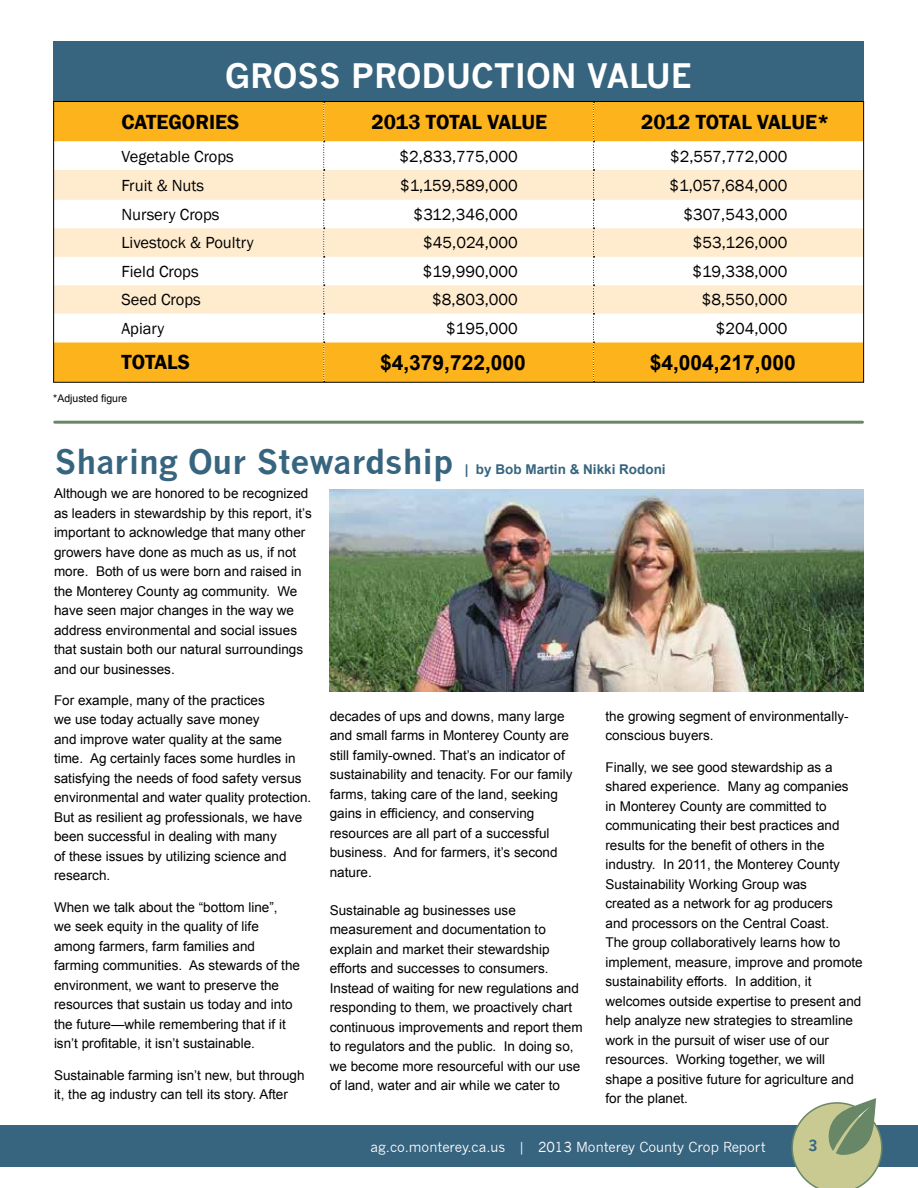
<style>
.page{position:relative;width:918px;height:1188px;background:#fff}
.page>*{position:absolute;margin:0;border:0;box-sizing:border-box;transform-origin:0 0}
.t1{font:700 33px "News Gothic";color:#37657f}
.t2{font:700 33px "News Gothic";color:#fff}
.t3{font:600 21px "Franklin Gothic";color:#000}
.t4{font:700 21px "Arial";color:#000}
.t5{font:16.5px "Franklin Gothic";color:#000}
.t6{font:700 15px "News Gothic";color:#37657f}
.t7{font:13.5px/19.5px "Arial";color:#000}
.t8{font:13.5px "News Gothic";color:#fff}
.t9{font:700 13.5px "Arial";color:#37657f}
.t10{font:10.5px "Arial";color:#000}
</style>
<div class="page">
<div style="left:53px;top:41px;width:811px;height:60px;background:#37657f"></div>
<div style="left:0;top:1125px;width:918px;height:42px;background:#37657f"></div>
<svg style="left:791px;top:1098px;width:92px;height:90px"></svg>
<svg style="left:55px;top:103px;width:807px;height:278px"></svg>
<img style="left:330px;top:490px;width:533px;height:202px">
<hr style="left:55px;top:421px;width:807px;height:3px;background:#688766">
<h1 class="t2" style="left:225px;top:56px;width:468px">GROSS PRODUCTION VALUE</h1>
<h2 class="t3" style="left:122px;top:109px;width:119px">CATEGORIES</h2>
<h2 class="t3" style="left:371px;top:109px;width:177px">2013 TOTAL VALUE</h2>
<h2 class="t3" style="left:641px;top:109px;width:190px">2012 TOTAL VALUE*</h2>
<p class="t5" style="left:122px;top:146px;width:114px">Vegetable Crops</p>
<p class="t5" style="left:400px;top:146px;width:120px">$2,833,775,000</p>
<p class="t5" style="left:670px;top:146px;width:119px">$2,557,772,000</p>
<p class="t5" style="left:121px;top:175px;width:84px">Fruit &amp; Nuts</p>
<p class="t5" style="left:400px;top:175px;width:119px">$1,159,589,000</p>
<p class="t5" style="left:670px;top:175px;width:120px">$1,057,684,000</p>
<p class="t5" style="left:121px;top:204px;width:100px">Nursery Crops</p>
<p class="t5" style="left:414px;top:204px;width:106px">$312,346,000</p>
<p class="t5" style="left:684px;top:204px;width:106px">$307,543,000</p>
<p class="t5" style="left:121px;top:233px;width:134px">Livestock &amp; Poultry</p>
<p class="t5" style="left:423px;top:233px;width:96px">$45,024,000</p>
<p class="t5" style="left:693px;top:233px;width:96px">$53,126,000</p>
<p class="t5" style="left:121px;top:261px;width:79px">Field Crops</p>
<p class="t5" style="left:423px;top:261px;width:97px">$19,990,000</p>
<p class="t5" style="left:693px;top:261px;width:97px">$19,338,000</p>
<p class="t5" style="left:121px;top:290px;width:81px">Seed Crops</p>
<p class="t5" style="left:432px;top:290px;width:87px">$8,803,000</p>
<p class="t5" style="left:702px;top:290px;width:87px">$8,550,000</p>
<p class="t5" style="left:121px;top:318px;width:44px">Apiary</p>
<p class="t5" style="left:446px;top:318px;width:73px">$195,000</p>
<p class="t5" style="left:716px;top:318px;width:73px">$204,000</p>
<h2 class="t3" style="left:122px;top:350px;width:70px">TOTALS</h2>
<h2 class="t4" style="left:380px;top:349px;width:147px">$4,379,722,000</h2>
<h2 class="t4" style="left:650px;top:349px;width:147px">$4,004,217,000</h2>
<p class="t10" style="left:53px;top:392px;width:76px">*Adjusted figure</p>
<h1 class="t1" style="left:55px;top:441px;width:400px">Sharing Our Stewardship</h1>
<p class="t9" style="left:465px;top:460px;width:203px">| by Bob Martin &amp; Nikki Rodoni</p>
<p class="t7" style="left:54px;top:484px;width:259px">Although we are honored to be recognized as leaders in stewardship by this report, it’s important to acknowledge that many other growers have done as much as us, if not more. Both of us were born and raised in the Monterey County ag community. We have seen major changes in the way we address environmental and social issues that sustain both our natural surroundings and our businesses.</p>
<p class="t7" style="left:54px;top:691px;width:259px">For example, many of the practices<br>we use today actually save money<br>and improve water quality at the same time. Ag certainly faces some hurdles in satisfying the needs of food safety versus environmental and water quality protection.<br>But as resilient ag professionals, we have been successful in dealing with many<br>of these issues by utilizing science and research.</p>
<p class="t7" style="left:54px;top:898px;width:248px">When we talk about the “bottom line”,<br>we seek equity in the quality of life among farmers, farm families and farming communities. As stewards of the environment, we want to preserve the resources that sustain us today and into the future—while remembering that if it isn’t profitable, it isn’t sustainable.</p>
<p class="t7" style="left:54px;top:1066px;width:252px">Sustainable farming isn’t new, but through it, the ag industry can tell its story. After</p>
<p class="t7" style="left:330px;top:707px;width:244px">decades of ups and downs, many large and small farms in Monterey County are still family-owned. That’s an indicator of sustainability and tenacity. For our family farms, taking care of the land, seeking gains in efficiency, and conserving resources are all part of a successful business. And for farmers, it’s second nature.</p>
<p class="t7" style="left:330px;top:901px;width:254px">Sustainable ag businesses use measurement and documentation to explain and market their stewardship efforts and successes to consumers.<br>Instead of waiting for new regulations and responding to them, we proactively chart continuous improvements and report them to regulators and the public. In doing so, we become more resourceful with our use of land, water and air while we cater to</p>
<p class="t7" style="left:606px;top:707px;width:245px">the growing segment of environmentally&shy;conscious buyers.</p>
<p class="t7" style="left:606px;top:757px;width:259px">Finally, we see good stewardship as a shared experience. Many ag companies<br>in Monterey County are committed to communicating their best practices and results for the benefit of others in the industry. In 2011, the Monterey County Sustainability Working Group was<br>created as a network for ag producers<br>and processors on the Central Coast.<br>The group collaboratively learns how to implement, measure, improve and promote sustainability efforts. In addition, it welcomes outside expertise to present and help analyze new strategies to streamline work in the pursuit of wiser use of our resources. Working together, we will shape a positive future for agriculture and for the planet.</p>
<p class="t8" style="left:371px;top:1139px;width:397px">ag.co.monterey.ca.us | 2013 Monterey County Crop Report</p>
<p class="t6" style="left:808px;top:1137px;width:11px">3</p>
</div>
